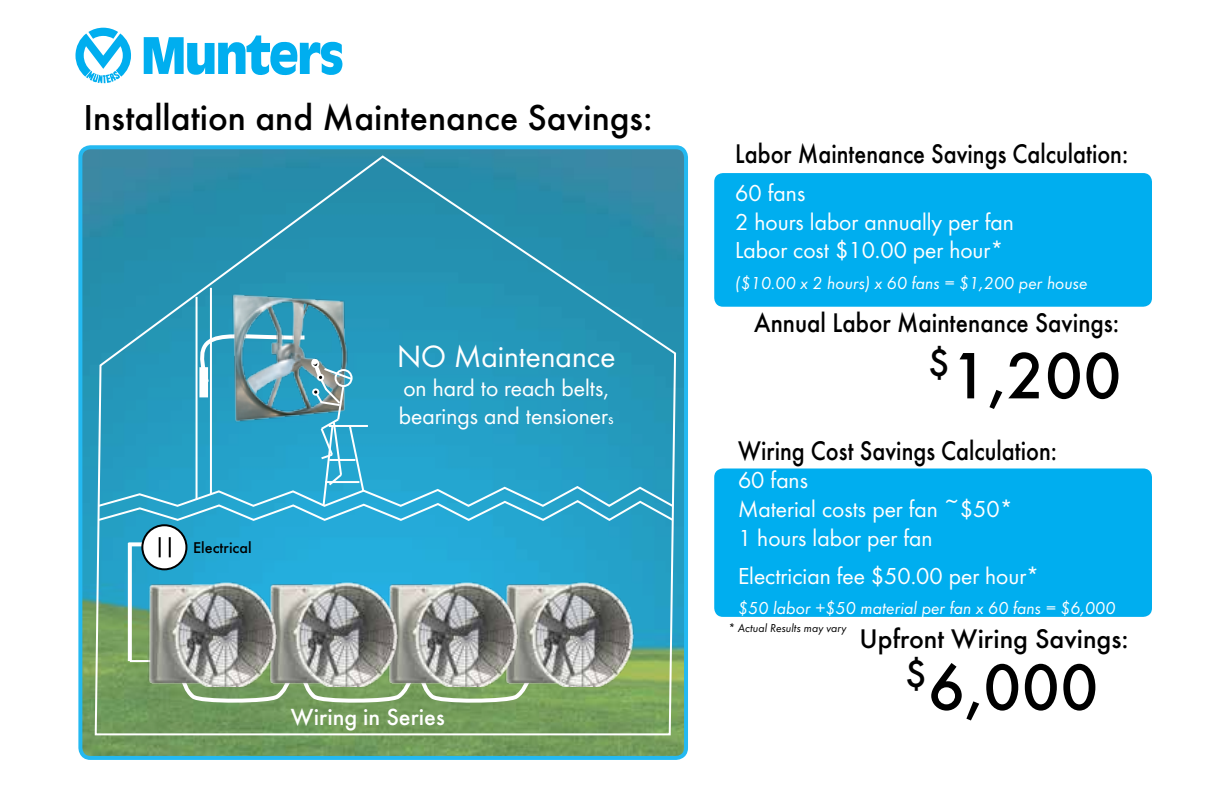
<style>
.page{position:relative;width:1224px;height:792px;background:#fff}
.page>*{position:absolute;margin:0;border:0;box-sizing:border-box;transform-origin:0 0}
.t1{font:500 68px "Futura";color:#000}
.t2{font:500 37.4px "Futura";color:#000}
.t3{font:32px "Futura Boo";color:#fff}
.t4{font:500 28px "Futura";color:#000;scale:.87 1}
.t5{font:500 28px "Futura";color:#000;scale:.9 1}
.t6{font:500 28px "Futura";color:#000}
.t7{font:500 24.2px "Futura";color:#fff}
.t8{font:24px/28.8px "Futura Boo";color:#fff}
.t9{font:18px "Futura Boo Obl";color:#fff}
.t10{font:500 16.2px "Futura";color:#000}
.t11{font:12px "Futura Boo Obl";color:#000}
.s1{font-size:16px}
</style>
<div class="page">
<div style="left:714px;top:173px;width:438px;height:134px;background:#00aeef;border-radius:9px"></div>
<svg style="left:144px;top:36px;width:198px;height:40px"></svg>
<svg style="left:75px;top:28px;width:56px;height:55px"></svg>
<img style="left:83px;top:150px;width:600px;height:605px">
<div style="left:78px;top:145px;width:610px;height:615px;border:4px solid #00aeef;border-radius:10px"></div>
<svg style="left:94px;top:154px;width:583px;height:582px;background:#519aa4"></svg>
<hr style="left:196px;top:297px;width:2px;height:203px;background:#fff">
<hr style="left:210px;top:288px;width:2px;height:206px;background:#fff">
<img style="left:229px;top:292px;width:121px;height:30px">
<svg style="left:96px;top:322px;width:579px;height:201px;background:#34a1c3"></svg>
<div style="left:714px;top:468px;width:438px;height:149px;background:#00aeef;border-radius:9px"></div>
<h2 class="t2" style="left:84px;top:96px;width:571px">Installation and Maintenance Savings:</h2>
<p class="t10" style="left:193px;top:538px;width:60px">Electrical</p>
<h3 class="t3" style="left:397px;top:337px;width:220px">NO Maintenance</h3>
<p class="t8" style="left:399px;top:373px;width:216px">on hard to reach belts, bearings and tensioner<span class="s1">s</span></p>
<p class="t7" style="left:291px;top:703px;width:155px">Wiring in Series</p>
<p class="t4" style="left:735px;top:137px;width:453px">Labor Maintenance Savings Calculation:</p>
<p class="t8" style="left:735px;top:178px;width:280px">60 fans<br>2 hours labor annually per fan<br>Labor cost $10.00 per hour*</p>
<p class="t9" style="left:735px;top:272px;width:354px">($10.00 x 2 hours) x 60 fans = $1,200 per house</p>
<p class="t5" style="left:754px;top:306px;width:407px">Annual Labor Maintenance Savings:</p>
<h1 class="t1" style="left:928px;top:336px;width:195px"><sup>$</sup>1,200</h1>
<p class="t4" style="left:738px;top:434px;width:368px">Wiring Cost Savings Calculation:</p>
<p class="t8" style="left:738px;top:466px;width:276px">60 fans<br>Material costs per fan ~$50*<br>1 hours labor per fan</p>
<p class="t8" style="left:738px;top:561px;width:303px">Electrician fee $50.00 per hour*</p>
<p class="t9" style="left:738px;top:598px;width:379px">$50 labor +$50 material per fan x 60 fans = $6,000</p>
<p class="t6" style="left:860px;top:622px;width:271px">Upfront Wiring Savings:</p>
<p class="t11" style="left:728px;top:621px;width:120px">* Actual Results may vary</p>
<h1 class="t1" style="left:905px;top:647px;width:195px"><sup>$</sup>6,000</h1>
</div>
